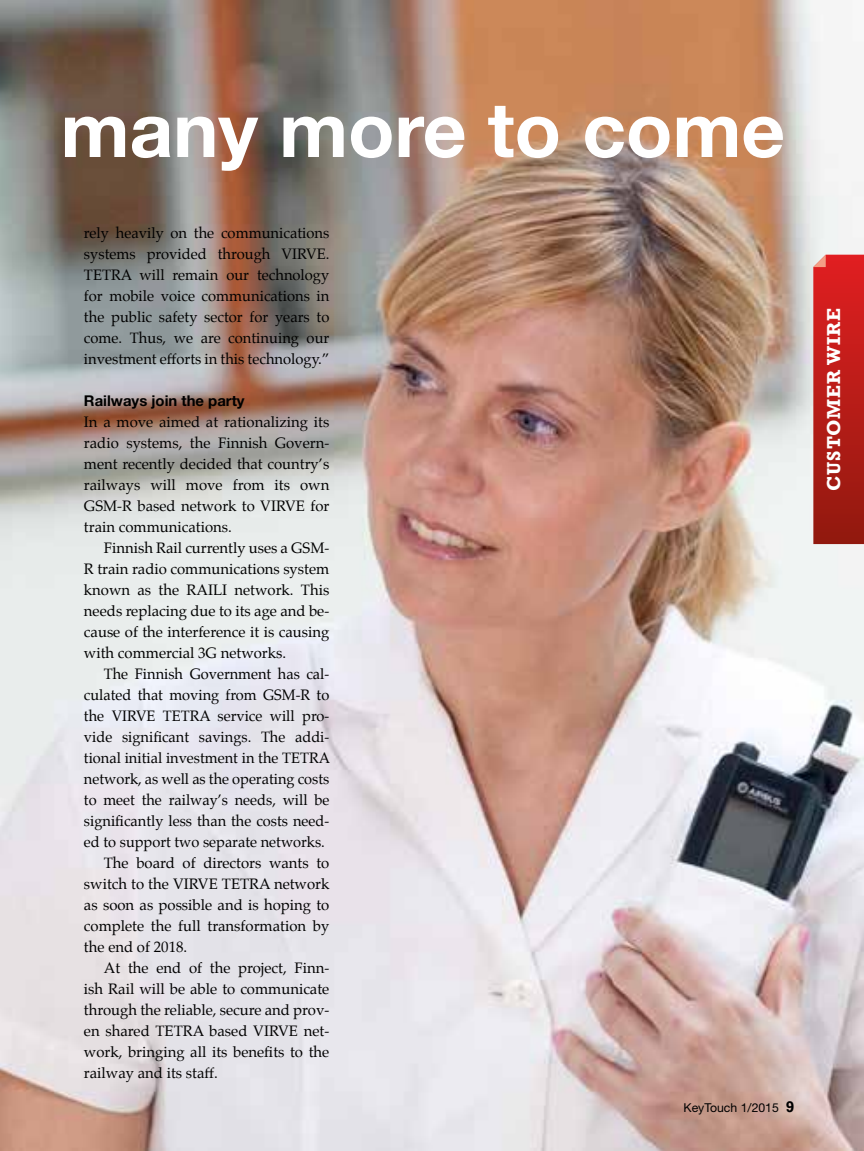
<style>
.page{position:relative;width:864px;height:1151px;background:#fff}
.page>*{position:absolute;margin:0;border:0;box-sizing:border-box;transform-origin:0 0}
.t1{font:700 76.12px "Helvetica Neue LT Pro";color:#fff}
.t2{font:700 19.25px "Rockwell";letter-spacing:.05em;color:#fff}
.t3{font:14.88px/21px "Palatino";color:#000;text-align:justify}
.t4{font:700 14.88px "Helvetica Neue LT Pro";color:#000}
.t5{font:12.25px "Helvetica Neue LT Pro";color:#000}
.s1{font-family:"Rockwell";font-weight:700;font-size:15.75px}
</style>
<div class="page">
<img style="left:0;top:0;width:863px;height:1151px">
<svg style="left:813px;top:255px;width:50px;height:289px;background:#b91f1a"></svg>
<h1 class="t1" style="left:60px;top:82px;width:725px">many more to come</h1>
<p class="t3" style="left:84px;top:222px;width:247px">rely heavily on the communications systems provided through VIRVE.<br>TETRA will remain our technology for mobile voice communications in the public safety sector for years to come. Thus, we are continuing our investment efforts in this technology.”</p>
<p class="t4" style="left:84px;top:391px;width:162px">Railways join the party</p>
<p class="t3" style="left:84px;top:411px;width:247px">In a move aimed at rationalizing its radio systems, the Finnish Govern&shy;ment recently decided that country’s railways will move from its own GSM-R based network to VIRVE for train communications.</p>
<p class="t3" style="left:84px;top:537px;width:247px;text-indent:20px">Finnish Rail currently uses a GSM-R train radio communications system known as the RAILI network. This needs replacing due to its age and be&shy;cause of the interference it is causing with commercial 3G networks.</p>
<p class="t3" style="left:104px;top:663px;width:227px">The Finnish Government has cal-</p>
<p class="t3" style="left:84px;top:684px;width:247px">culated that moving from GSM-R to</p>
<p class="t3" style="left:84px;top:705px;width:247px">the VIRVE TETRA service will pro-</p>
<p class="t3" style="left:84px;top:726px;width:247px">vide significant savings. The addi-</p>
<p class="t3" style="left:84px;top:747px;width:247px">tional initial investment in the TETRA</p>
<p class="t3" style="left:84px;top:768px;width:247px">network, as well as the operating costs</p>
<p class="t3" style="left:84px;top:789px;width:247px">to meet the railway’s needs, will be</p>
<p class="t3" style="left:84px;top:810px;width:247px">significantly less than the costs need-</p>
<p class="t3" style="left:84px;top:831px;width:242px">ed to support two separate networks.</p>
<p class="t3" style="left:104px;top:852px;width:227px">The board of directors wants to</p>
<p class="t3" style="left:84px;top:873px;width:247px">switch to the VIRVE TETRA network</p>
<p class="t3" style="left:84px;top:894px;width:247px">as soon as possible and is hoping to</p>
<p class="t3" style="left:84px;top:915px;width:247px">complete the full transformation by</p>
<p class="t3" style="left:84px;top:936px;width:105px">the end of 2018.</p>
<p class="t3" style="left:104px;top:957px;width:227px">At the end of the project, Finn-</p>
<p class="t3" style="left:84px;top:978px;width:247px">ish Rail will be able to communicate</p>
<p class="t3" style="left:84px;top:999px;width:247px">through the reliable, secure and prov-</p>
<p class="t3" style="left:84px;top:1020px;width:247px">en shared TETRA based VIRVE net-</p>
<p class="t3" style="left:84px;top:1041px;width:247px">work, bringing all its benefits to the</p>
<p class="t3" style="left:84px;top:1062px;width:135px">railway and its staff.</p>
<p class="t5" style="left:683px;top:1100px;width:112px">KeyTouch 1/2015 <span class="s1">9</span></p>
<p class="t2" style="left:821px;top:491px;width:184px;rotate:-90deg">CUSTOMER WIRE</p>
</div>
